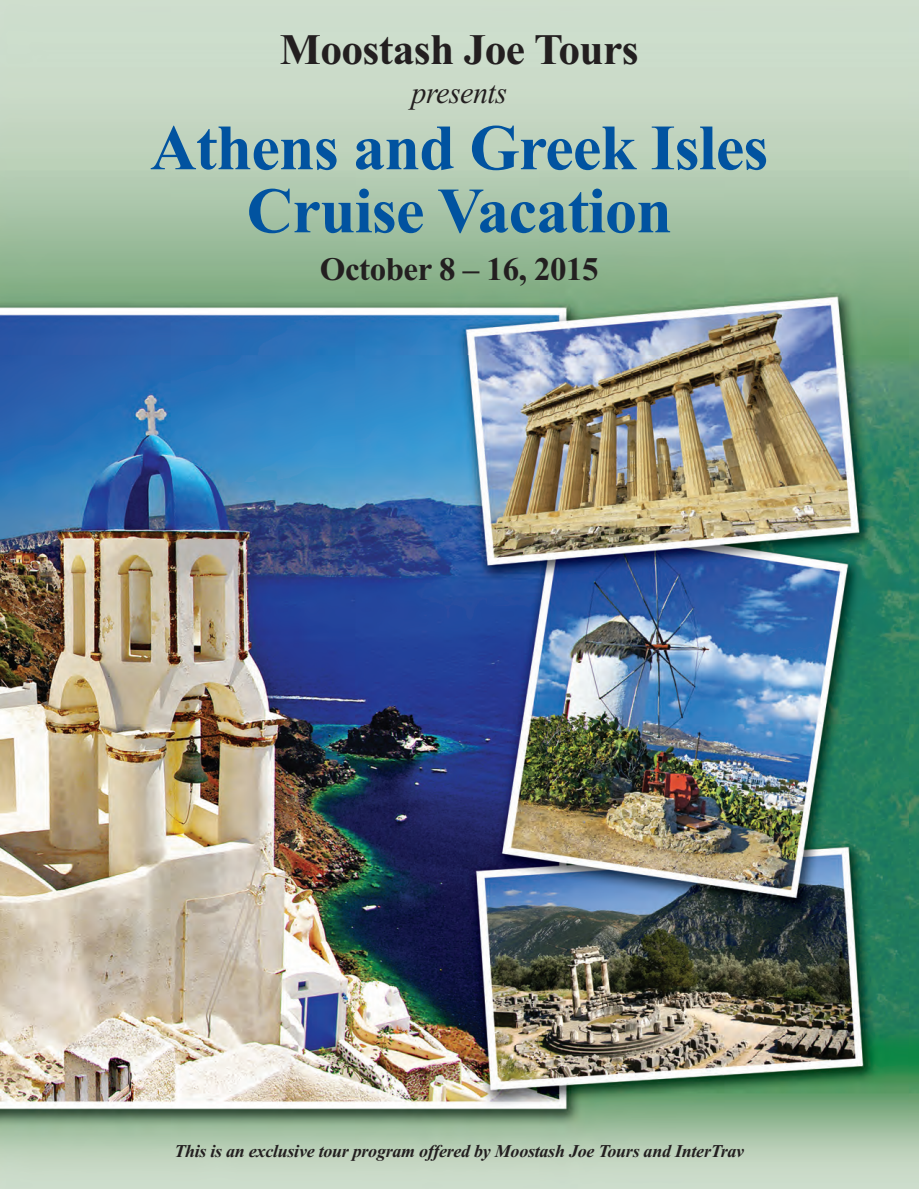
<style>
.page{position:relative;width:919px;height:1189px;background:#fff}
.page>*{position:absolute;margin:0;border:0;box-sizing:border-box;transform-origin:0 0}
.t1{font:700 64.5px/63px "Times New Roman";letter-spacing:-.015em;color:#0153a0;text-align:center}
.t2{font:700 43.5px "Times New Roman";letter-spacing:-.015em;color:#231f20}
.t3{font:700 33px "Times New Roman";letter-spacing:-.015em;color:#231f20}
.t4{font:italic 31.5px "Times New Roman";letter-spacing:-.015em;color:#231f20;scale:.95 1}
.t5{font:italic 700 18px "Times New Roman";letter-spacing:-.015em;color:#231f20}
</style>
<div class="page">
<img style="left:0;top:0;width:919px;height:1189px">
<h2 class="t2" style="left:280px;top:23px;width:360px">Moostash Joe Tours</h2>
<h3 class="t4" style="left:412px;top:74px;width:102px">presents</h3>
<h1 class="t1" style="left:150px;top:115px;width:620px">Athens and Greek Isles<br>Cruise Vacation</h1>
<h3 class="t3" style="left:320px;top:249px;width:280px">October 8 – 16, 2015</h3>
<p class="t5" style="left:174px;top:1140px;width:571px">This is an exclusive tour program offered by Moostash Joe Tours and InterTrav</p>
</div>
